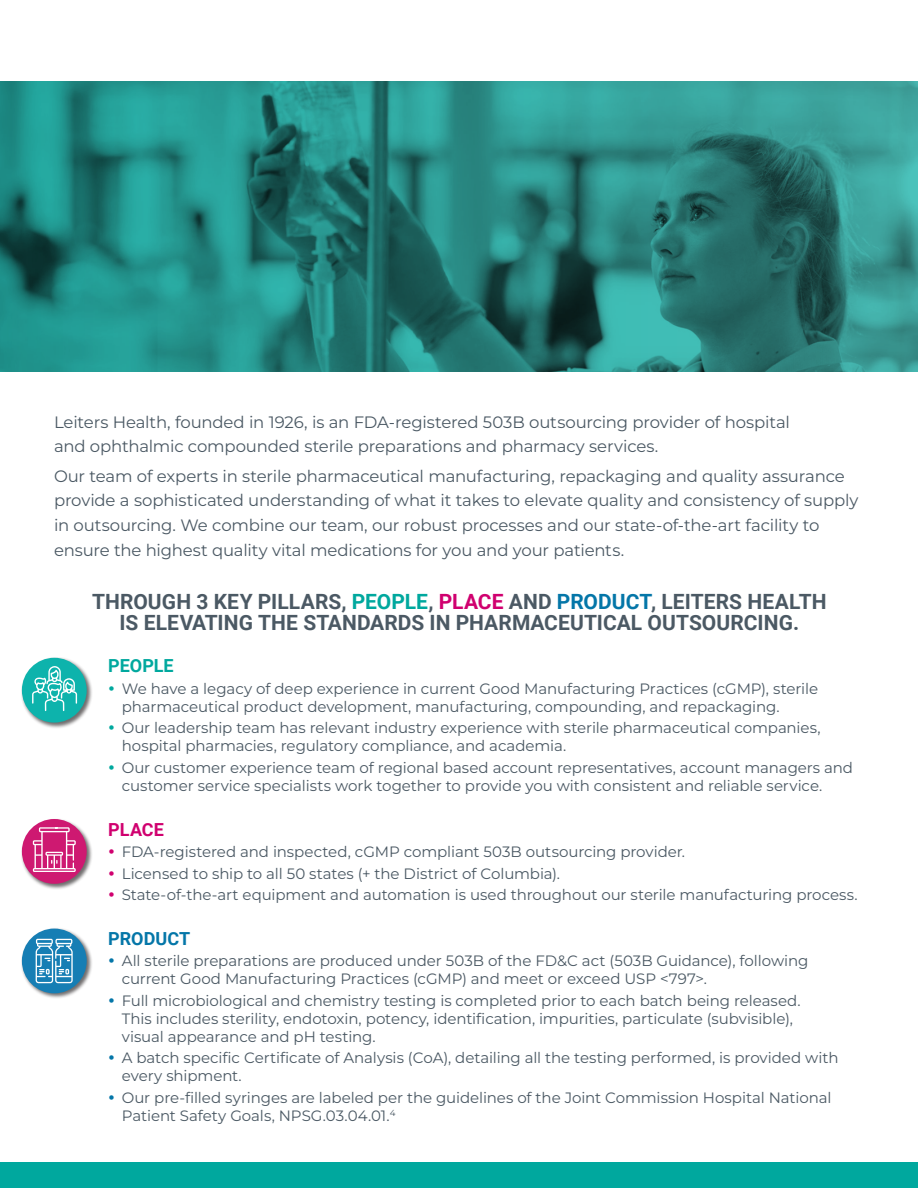
<style>
.page{position:relative;width:918px;height:1188px;background:#fff}
.page>*{position:absolute;margin:0;border:0;box-sizing:border-box;transform-origin:0 0}
.TEAL_subhead{font:700 21px/21px "Roboto";letter-spacing:.005em;color:#4b5964;text-align:center}
.TEAL_subhead-2{font:700 18px "Roboto";letter-spacing:.005em;color:#0476a8}
.TEAL_subhead-3{font:700 18px "Roboto";color:#00a89e}
.TEAL_subhead-4{font:700 18px "Roboto";color:#d0006f}
.MONTSERRAT_body_text{font:16.5px/24px "Montserrat";letter-spacing:-.01em;color:#4b5964}
.t1{font:15px/18px "Montserrat";letter-spacing:-.005em;color:#4b5964}
.s1{color:#00a89e}
.s2{color:#d0006f}
.s3{color:#0476a8}
</style>
<div class="page">
<div style="left:0;top:1162px;width:918px;height:26px;background:#00a89e"></div>
<div style="left:21px;top:657px;width:71px;height:71px;background:#231f20;opacity:.65"></div>
<div style="left:22px;top:658px;width:65px;height:65px;background:#0db3ac;border-radius:50%"></div>
<svg style="left:32px;top:666px;width:45px;height:45px"></svg>
<div style="left:21px;top:818px;width:71px;height:72px;background:#231f20;opacity:.65"></div>
<div style="left:22px;top:819px;width:65px;height:65px;background:#ce1971;border-radius:50%"></div>
<svg style="left:33px;top:827px;width:43px;height:45px"></svg>
<div style="left:21px;top:928px;width:71px;height:71px;background:#231f20;opacity:.65"></div>
<div style="left:22px;top:929px;width:65px;height:64px;background:#167eb4;border-radius:50%"></div>
<svg style="left:36px;top:939px;width:37px;height:44px"></svg>
<img style="left:0;top:81px;width:918px;height:290px">
<p class="MONTSERRAT_body_text" style="left:54px;top:409px;width:738px">Leiters Health, founded in 1926, is an FDA-registered 503B outsourcing provider of hospital and ophthalmic compounded sterile preparations and pharmacy services.</p>
<p class="MONTSERRAT_body_text" style="left:54px;top:464px;width:806px">Our team of experts in sterile pharmaceutical manufacturing, repackaging and quality assurance provide a sophisticated understanding of what it takes to elevate quality and consistency of supply in outsourcing. We combine our team, our robust processes and our state-of-the-art facility to</p>
<p class="MONTSERRAT_body_text" style="left:54px;top:538px;width:572px">ensure the highest quality vital medications for you and your patients.</p>
<p class="TEAL_subhead" style="left:92px;top:590px;width:736px">THROUGH 3 KEY PILLARS, <span class="s1">PEOPLE</span>, <span class="s2">PLACE</span> AND <span class="s3">PRODUCT</span>, LEITERS HEALTH<br>IS ELEVATING THE STANDARDS IN PHARMACEUTICAL OUTSOURCING.</p>
<p class="TEAL_subhead-3" style="left:108px;top:653px;width:67px">PEOPLE</p>
<p class="t1" style="left:122px;top:679px;width:698px;text-indent:-14px"><span class="s1">•</span> We have a legacy of deep experience in current Good Manufacturing Practices (cGMP), sterile pharmaceutical product development, manufacturing, compounding, and repackaging.</p>
<p class="t1" style="left:122px;top:719px;width:700px;text-indent:-14px"><span class="s1">•</span> Our leadership team has relevant industry experience with sterile pharmaceutical companies, hospital pharmacies, regulatory compliance, and academia.</p>
<p class="t1" style="left:122px;top:758px;width:733px;text-indent:-14px"><span class="s1">•</span> Our customer experience team of regional based account representatives, account managers and customer service specialists work together to provide you with consistent and reliable service.</p>
<p class="TEAL_subhead-4" style="left:108px;top:817px;width:57px">PLACE</p>
<p class="t1" style="left:108px;top:842px;width:578px"><span class="s2">•</span> FDA-registered and inspected, cGMP compliant 503B outsourcing provider.</p>
<p class="t1" style="left:108px;top:864px;width:453px"><span class="s2">•</span> Licensed to ship to all 50 states (+ the District of Columbia).</p>
<p class="t1" style="left:108px;top:885px;width:751px"><span class="s2">•</span> State-of-the-art equipment and automation is used throughout our sterile manufacturing process.</p>
<p class="TEAL_subhead-2" style="left:108px;top:926px;width:84px">PRODUCT</p>
<p class="t1" style="left:122px;top:952px;width:688px;text-indent:-14px"><span class="s3">•</span> All sterile preparations are produced under 503B of the FD&amp;C act (503B Guidance), following current Good Manufacturing Practices (cGMP) and meet or exceed USP &lt;797&gt;.</p>
<p class="t1" style="left:122px;top:991px;width:680px;text-indent:-14px"><span class="s3">•</span> Full microbiological and chemistry testing is completed prior to each batch being released.<br>This includes sterility, endotoxin, potency, identification, impurities, particulate (subvisible), visual appearance and pH testing.</p>
<p class="t1" style="left:122px;top:1049px;width:718px;text-indent:-14px"><span class="s3">•</span> A batch specific Certificate of Analysis (CoA), detailing all the testing performed, is provided with every shipment.</p>
<p class="t1" style="left:122px;top:1088px;width:711px;text-indent:-14px"><span class="s3">•</span> Our pre-filled syringes are labeled per the guidelines of the Joint Commission Hospital National<br>Patient Safety Goals, NPSG.03.04.01.<sup>4</sup></p>
</div>
